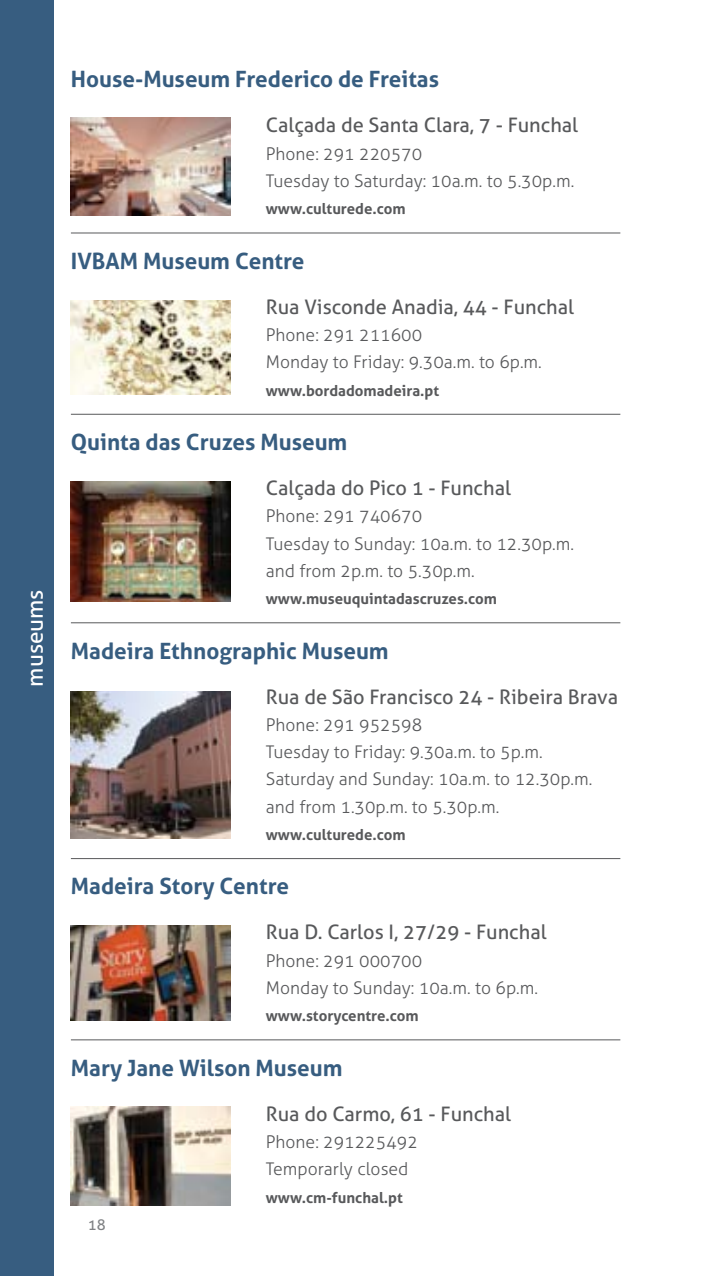
<style>
.page{position:relative;width:709px;height:1276px;background:#fff}
.page>*{position:absolute;margin:0;border:0;box-sizing:border-box;transform-origin:0 0}
.t1{font:700 22.5px "Aller";color:#375d80}
.t2{font:22.5px "Aller";color:#fff}
.t3{font:20px "Aller";color:#58595b}
.t4{font:300 17.5px/27.2px "Aller";color:#58595b}
.t5{font:700 15px "Aller";color:#58595b}
.t6{font:15px "Aller";color:#808285}
</style>
<div class="page">
<div style="left:0;top:0;width:53px;height:1276px;background:#375d80"></div>
<hr style="left:71px;top:232px;width:549px;height:1px;background:#58595b">
<hr style="left:71px;top:414px;width:549px;height:1px;background:#58595b">
<hr style="left:71px;top:622px;width:549px;height:1px;background:#58595b">
<hr style="left:71px;top:858px;width:549px;height:1px;background:#58595b">
<hr style="left:71px;top:1039px;width:549px;height:1px;background:#58595b">
<img style="left:71px;top:117px;width:159px;height:98px">
<img style="left:71px;top:481px;width:159px;height:120px">
<img style="left:71px;top:691px;width:159px;height:147px">
<img style="left:71px;top:925px;width:159px;height:95px">
<img style="left:71px;top:300px;width:159px;height:94px">
<img style="left:71px;top:1107px;width:159px;height:98px">
<p class="t2" style="left:21px;top:686px;width:99px;rotate:-90deg">museums</p>
<p class="t1" style="left:71px;top:66px;width:369px">House-Museum Frederico de Freitas</p>
<p class="t3" style="left:266px;top:113px;width:314px">Calçada de Santa Clara, 7 - Funchal</p>
<p class="t4" style="left:266px;top:140px;width:310px">Phone: 291 220570<br>Tuesday to Saturday: 10a.m. to 5.30p.m.</p>
<p class="t5" style="left:266px;top:200px;width:141px">www.culturede.com</p>
<p class="t1" style="left:71px;top:247px;width:235px">IVBAM Museum Centre</p>
<p class="t3" style="left:266px;top:294px;width:310px">Rua Visconde Anadia, 44 - Funchal</p>
<p class="t4" style="left:266px;top:321px;width:277px">Phone: 291 211600<br>Monday to Friday: 9.30a.m. to 6p.m.</p>
<p class="t5" style="left:266px;top:381px;width:175px">www.bordadomadeira.pt</p>
<p class="t1" style="left:71px;top:428px;width:278px">Quinta das Cruzes Museum</p>
<p class="t3" style="left:266px;top:476px;width:247px">Calçada do Pico 1 - Funchal</p>
<p class="t4" style="left:266px;top:502px;width:309px">Phone: 291 740670<br>Tuesday to Sunday: 10a.m. to 12.30p.m. and from 2p.m. to 5.30p.m.</p>
<p class="t5" style="left:266px;top:589px;width:233px">www.museuquintadascruzes.com</p>
<p class="t1" style="left:71px;top:636px;width:319px">Madeira Ethnographic Museum</p>
<p class="t3" style="left:266px;top:684px;width:354px">Rua de São Francisco 24 - Ribeira Brava</p>
<p class="t4" style="left:266px;top:711px;width:328px">Phone: 291 952598<br>Tuesday to Friday: 9.30a.m. to 5p.m.<br>Saturday and Sunday: 10a.m. to 12.30p.m. and from 1.30p.m. to 5.30p.m.</p>
<p class="t5" style="left:266px;top:825px;width:141px">www.culturede.com</p>
<p class="t1" style="left:71px;top:872px;width:220px">Madeira Story Centre</p>
<p class="t3" style="left:266px;top:920px;width:282px">Rua D. Carlos I, 27/29 - Funchal</p>
<p class="t4" style="left:266px;top:946px;width:273px">Phone: 291 000700<br>Monday to Sunday: 10a.m. to 6p.m.</p>
<p class="t5" style="left:266px;top:1006px;width:154px">www.storycentre.com</p>
<p class="t1" style="left:71px;top:1053px;width:273px">Mary Jane Wilson Museum</p>
<p class="t3" style="left:266px;top:1101px;width:247px">Rua do Carmo, 61 - Funchal</p>
<p class="t4" style="left:266px;top:1128px;width:153px">Phone: 291225492<br>Temporarly closed</p>
<p class="t5" style="left:266px;top:1188px;width:138px">www.cm-funchal.pt</p>
<p class="t6" style="left:88px;top:1215px;width:20px">18</p>
</div>
